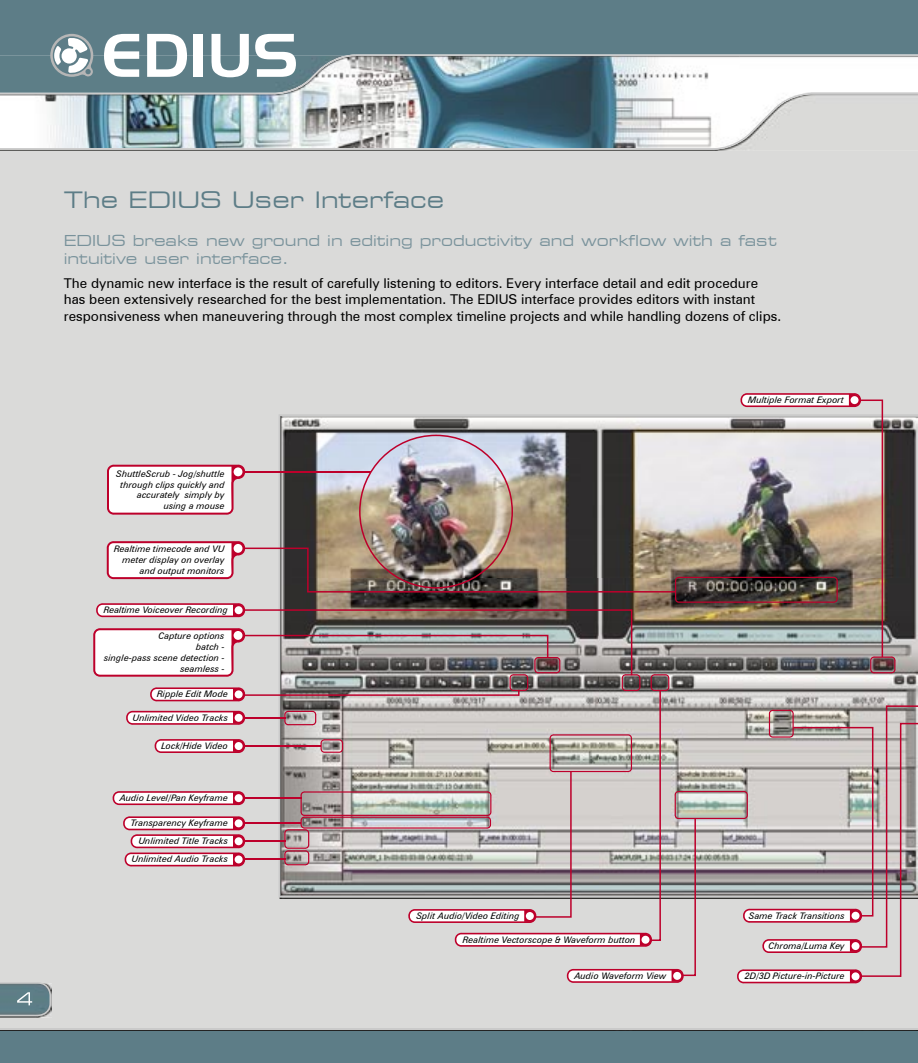
<style>
.page{position:relative;width:918px;height:1063px;background:#fff}
.page>*{position:absolute;margin:0;border:0;box-sizing:border-box;transform-origin:0 0}
.t1{font:expanded 22.5px "Square 721 BT";color:#5d7d87}
.t2{font:expanded 15px/18px "Square 721 BT";color:#79929b}
.t3{font:13.5px/16.2px "Zurich BT";color:#000}
.t4{font:italic 9px/10.8px "Zurich BT";color:#000;text-align:right}
</style>
<div class="page">
<div style="left:1px;top:151px;width:916px;height:877px;background:#dadad9"></div>
<hr style="left:0;top:0;width:1px;height:1061px;background:#dadad9">
<div style="left:0;top:1031px;width:918px;height:32px;background:#5d7d87"></div>
<hr style="left:917px;top:0;width:1px;height:1061px;background:#dadad9">
<div style="left:0;top:0;width:918px;height:55px;background:#5d7d87"></div>
<img style="left:0;top:1030px;width:918px;height:1px">
<hr style="left:0;top:1028px;width:918px;height:2px;background:#cacaca">
<img style="left:0;top:55px;width:917px;height:95px">
<img style="left:0;top:983px;width:52px;height:35px">
<svg style="left:0;top:982px;width:51px;height:34px"></svg>
<svg style="left:917px;top:55px;width:1px;height:41px"></svg>
<img style="left:280px;top:416px;width:52px;height:430px">
<img style="left:281px;top:417px;width:636px;height:479px">
<hr style="left:279px;top:415px;width:1px;height:482px;background:#cacaca">
<hr style="left:279px;top:896px;width:639px;height:2px;background:#cacaca">
<hr style="left:917px;top:415px;width:1px;height:482px;background:#cacaca">
<hr style="left:279px;top:414px;width:639px;height:2px;background:#cacaca">
<svg style="left:104px;top:34px;width:35px;height:43px"></svg>
<svg style="left:147px;top:34px;width:40px;height:43px"></svg>
<div style="left:193px;top:34px;width:10px;height:43px;background:#fff"></div>
<svg style="left:212px;top:34px;width:37px;height:43px"></svg>
<svg style="left:255px;top:34px;width:41px;height:43px"></svg>
<svg style="left:50px;top:34px;width:43px;height:43px"></svg>
<hr style="left:237px;top:471px;width:134px;height:1px;background:#bd002b">
<hr style="left:233px;top:635px;width:315px;height:1px;background:#bd002b">
<hr style="left:240px;top:841px;width:46px;height:1px;background:#bd002b">
<hr style="left:197px;top:745px;width:124px;height:2px;background:#bd002b">
<hr style="left:239px;top:694px;width:280px;height:2px;background:#bd002b">
<hr style="left:197px;top:717px;width:88px;height:2px;background:#bd002b">
<hr style="left:200px;top:823px;width:101px;height:1px;background:#bd002b">
<svg style="left:93px;top:628px;width:152px;height:49px"></svg>
<div style="left:234px;top:631px;width:8px;height:9px;background:#fff;border-radius:50%"></div>
<hr style="left:238px;top:609px;width:394px;height:2px;background:#bd002b">
<hr style="left:631px;top:610px;width:1px;height:65px;background:#bd002b">
<hr style="left:882px;top:400px;width:1px;height:257px;background:#bd002b">
<svg style="left:675px;top:791px;width:73px;height:28px"></svg>
<hr style="left:240px;top:859px;width:46px;height:1px;background:#bd002b">
<svg style="left:107px;top:465px;width:138px;height:50px"></svg>
<div style="left:234px;top:467px;width:8px;height:9px;background:#fff;border-radius:50%"></div>
<hr style="left:240px;top:548px;width:68px;height:1px;background:#bd002b">
<hr style="left:307px;top:548px;width:2px;height:44px;background:#bd002b">
<hr style="left:308px;top:591px;width:367px;height:2px;background:#bd002b">
<svg style="left:107px;top:541px;width:138px;height:38px"></svg>
<div style="left:234px;top:544px;width:8px;height:9px;background:#fff;border-radius:50%"></div>
<hr style="left:659px;top:691px;width:2px;height:249px;background:#bd002b">
<hr style="left:618px;top:939px;width:42px;height:2px;background:#bd002b">
<hr style="left:570px;top:772px;width:2px;height:145px;background:#bd002b">
<hr style="left:530px;top:916px;width:41px;height:2px;background:#bd002b">
<svg style="left:550px;top:734px;width:82px;height:38px"></svg>
<svg style="left:769px;top:710px;width:25px;height:28px"></svg>
<hr style="left:887px;top:705px;width:31px;height:2px;background:#bd002b">
<hr style="left:886px;top:706px;width:1px;height:241px;background:#bd002b">
<hr style="left:859px;top:946px;width:28px;height:2px;background:#bd002b">
<hr style="left:900px;top:724px;width:1px;height:252px;background:#bd002b">
<svg style="left:900px;top:723px;width:18px;height:1px"></svg>
<hr style="left:859px;top:975px;width:42px;height:2px;background:#bd002b">
<svg style="left:762px;top:939px;width:100px;height:14px"></svg>
<div style="left:852px;top:942px;width:8px;height:8px;background:#fff;border-radius:50%"></div>
<svg style="left:737px;top:969px;width:125px;height:14px"></svg>
<div style="left:852px;top:972px;width:8px;height:8px;background:#fff;border-radius:50%"></div>
<svg style="left:126px;top:711px;width:119px;height:14px"></svg>
<div style="left:235px;top:714px;width:8px;height:8px;background:#fff;border-radius:50%"></div>
<svg style="left:284px;top:711px;width:32px;height:14px"></svg>
<svg style="left:155px;top:739px;width:90px;height:14px"></svg>
<div style="left:235px;top:742px;width:8px;height:8px;background:#fff;border-radius:50%"></div>
<svg style="left:321px;top:739px;width:22px;height:14px"></svg>
<svg style="left:408px;top:909px;width:128px;height:14px"></svg>
<div style="left:526px;top:912px;width:8px;height:8px;background:#fff;border-radius:50%"></div>
<svg style="left:510px;top:674px;width:18px;height:22px"></svg>
<svg style="left:150px;top:687px;width:95px;height:14px"></svg>
<div style="left:235px;top:690px;width:8px;height:8px;background:#fff;border-radius:50%"></div>
<svg style="left:96px;top:603px;width:149px;height:14px"></svg>
<div style="left:235px;top:606px;width:8px;height:8px;background:#fff;border-radius:50%"></div>
<svg style="left:741px;top:393px;width:142px;height:14px"></svg>
<div style="left:851px;top:396px;width:8px;height:8px;background:#fff;border-radius:50%"></div>
<svg style="left:455px;top:933px;width:197px;height:14px"></svg>
<div style="left:642px;top:936px;width:8px;height:8px;background:#fff;border-radius:50%"></div>
<svg style="left:534px;top:635px;width:26px;height:38px"></svg>
<svg style="left:675px;top:577px;width:163px;height:26px"></svg>
<svg style="left:123px;top:816px;width:122px;height:50px"></svg>
<div style="left:235px;top:837px;width:8px;height:8px;background:#fff;border-radius:50%"></div>
<hr style="left:198px;top:798px;width:103px;height:1px;background:#bd002b">
<svg style="left:113px;top:791px;width:132px;height:14px"></svg>
<div style="left:235px;top:794px;width:8px;height:8px;background:#fff;border-radius:50%"></div>
<svg style="left:622px;top:674px;width:18px;height:17px"></svg>
<svg style="left:651px;top:674px;width:18px;height:17px"></svg>
<svg style="left:870px;top:657px;width:25px;height:16px"></svg>
<hr style="left:694px;top:819px;width:2px;height:156px;background:#bd002b">
<svg style="left:567px;top:969px;width:129px;height:14px"></svg>
<div style="left:673px;top:972px;width:8px;height:8px;background:#fff;border-radius:50%"></div>
<hr style="left:872px;top:728px;width:1px;height:188px;background:#bd002b">
<hr style="left:793px;top:727px;width:80px;height:1px;background:#bd002b">
<svg style="left:743px;top:909px;width:131px;height:14px"></svg>
<div style="left:852px;top:912px;width:8px;height:8px;background:#fff;border-radius:50%"></div>
<img style="left:359px;top:435px;width:154px;height:154px">
<svg style="left:284px;top:791px;width:207px;height:74px"></svg>
<h1 class="t1" style="left:64px;top:187px;width:382px">The EDIUS User Interface</h1>
<h2 class="t2" style="left:64px;top:231px;width:715px">EDIUS breaks new ground in editing productivity and workflow with a fast intuitive user interface.</h2>
<p class="t3" style="left:64px;top:275px;width:719px">The dynamic new interface is the result of carefully listening to editors. Every interface detail and edit procedure has been extensively researched for the best implementation. The EDIUS interface provides editors with instant responsiveness when maneuvering through the most complex timeline projects and while handling dozens of clips.</p>
<p class="t4" style="left:116px;top:468px;width:110px">ShuttleScrub - Jog/shuttle through clips quickly and accurately simply by using a mouse</p>
<p class="t4" style="left:114px;top:543px;width:112px">Realtime timecode and VU meter display on overlay and output monitors</p>
<p class="t4" style="left:104px;top:604px;width:126px">Realtime Voiceover Recording</p>
<p class="t4" style="left:104px;top:631px;width:122px">Capture options<br>batch -<br>single-pass scene detection - seamless -</p>
<p class="t4" style="left:157px;top:689px;width:73px">Ripple Edit Mode</p>
<p class="t4" style="left:133px;top:712px;width:97px">Unlimited Video Tracks</p>
<p class="t4" style="left:161px;top:740px;width:68px">Lock/Hide Video</p>
<p class="t4" style="left:120px;top:792px;width:110px">Audio Level/Pan Keyframe</p>
<p class="t4" style="left:131px;top:818px;width:99px">Transparency Keyframe</p>
<p class="t4" style="left:132px;top:854px;width:98px">Unlimited Audio Tracks</p>
<p class="t4" style="left:139px;top:835px;width:91px">Unlimited Title Tracks</p>
<p class="t4" style="left:748px;top:394px;width:97px">Multiple Format Export</p>
<p class="t4" style="left:416px;top:910px;width:105px">Split Audio/Video Editing</p>
<p class="t4" style="left:463px;top:934px;width:174px">Realtime Vectorscope &amp; Waveform button</p>
<p class="t4" style="left:574px;top:970px;width:94px">Audio Waveform View</p>
<p class="t4" style="left:749px;top:910px;width:98px">Same Track Transitions</p>
<p class="t4" style="left:769px;top:940px;width:78px">Chroma/Luma Key</p>
<p class="t4" style="left:745px;top:971px;width:102px">2D/3D Picture-in-Picture</p>
</div>
